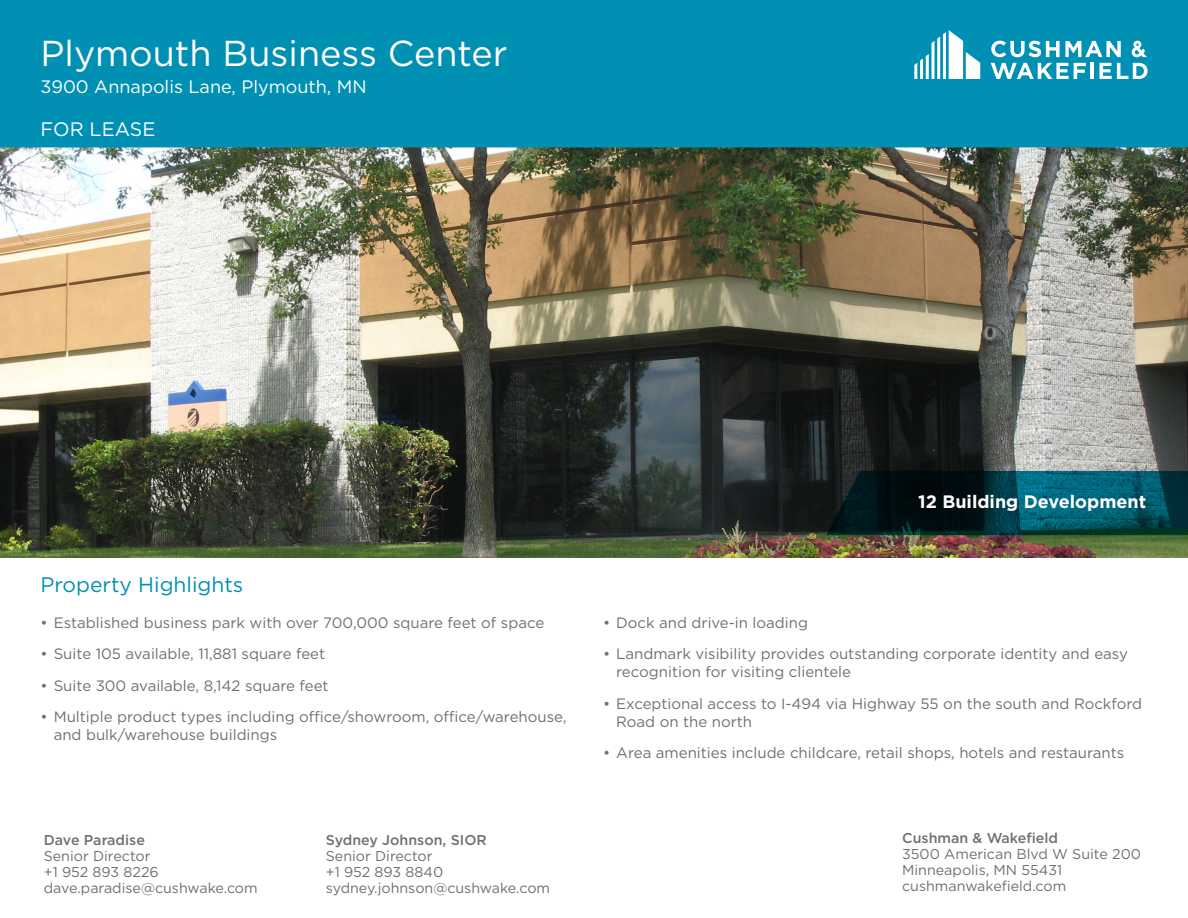
<style>
.page{position:relative;width:1188px;height:918px;background:#fff}
.page>*{position:absolute;margin:0;border:0;box-sizing:border-box;transform-origin:0 0}
.t1{font:42px "Gotham";color:#fff}
.t2{font:36px "Gotham";color:#fff}
.t3{font:21px "Gotham";color:#0090b3}
.t4{font:19.5px "Gotham";color:#fff}
.t5{font:18px "Gotham";color:#fff}
.t6{font:700 18px "Gotham";color:#fff}
.t7{font:15px/18px "Gotham";color:#6e7171}
.t8{font:14.25px/15.8px "Gotham";color:#6e7171}
.t9{font:500 14.25px "Gotham";color:#6e7171}
</style>
<div class="page">
<img style="left:0;top:147px;width:1188px;height:410px">
<div style="left:0;top:0;width:1188px;height:147px;background:#0090b3"></div>
<svg style="left:914px;top:30px;width:66px;height:49px"></svg>
<hr style="left:1091px;top:63px;width:3px;height:16px;background:#fff">
<svg style="left:1099px;top:63px;width:49px;height:16px"></svg>
<svg style="left:991px;top:41px;width:130px;height:16px"></svg>
<svg style="left:991px;top:63px;width:95px;height:16px"></svg>
<svg style="left:1131px;top:41px;width:16px;height:16px"></svg>
<svg style="left:826px;top:471px;width:362px;height:64px;background:#01363f"></svg>
<h2 class="t2" style="left:40px;top:31px;width:468px">Plymouth Business Center</h2>
<p class="t5" style="left:40px;top:75px;width:328px">3900 Annapolis Lane, Plymouth, MN</p>
<h3 class="t4" style="left:41px;top:117px;width:116px">FOR LEASE</h3>
<h1 class="t1" style="left:40px;top:35px;width:454px">FOR SALE OR LEASE</h1>
<h3 class="t3" style="left:40px;top:571px;width:204px">Property Highlights</h3>
<p class="t7" style="left:40px;top:613px;width:505px">• Established business park with over 700,000 square feet of space</p>
<p class="t7" style="left:40px;top:645px;width:286px">• Suite 105 available, 11,881 square feet</p>
<p class="t7" style="left:40px;top:676px;width:290px">• Suite 300 available, 8,142 square feet</p>
<p class="t7" style="left:54px;top:708px;width:514px;text-indent:-13px">• Multiple product types including office/showroom, office/warehouse, and bulk/warehouse buildings</p>
<p class="t9" style="left:44px;top:831px;width:103px">Dave Paradise</p>
<p class="t8" style="left:44px;top:848px;width:215px">Senior Director<br>+1 952 893 8226 dave.paradise@cushwake.com</p>
<p class="t9" style="left:326px;top:831px;width:162px">Sydney Johnson, SIOR</p>
<p class="t8" style="left:326px;top:848px;width:226px">Senior Director<br>+1 952 893 8840 sydney.johnson@cushwake.com</p>
<p class="t6" style="left:918px;top:490px;width:229px">12 Building Development</p>
<p class="t7" style="left:603px;top:613px;width:207px">• Dock and drive-in loading</p>
<p class="t7" style="left:616px;top:645px;width:513px;text-indent:-13px">• Landmark visibility provides outstanding corporate identity and easy recognition for visiting clientele</p>
<p class="t7" style="left:616px;top:694px;width:528px;text-indent:-13px">• Exceptional access to I-494 via Highway 55 on the south and Rockford<br>Road on the north</p>
<p class="t7" style="left:603px;top:744px;width:523px">• Area amenities include childcare, retail shops, hotels and restaurants</p>
<p class="t9" style="left:902px;top:829px;width:158px">Cushman &amp; Wakefield</p>
<p class="t8" style="left:902px;top:846px;width:240px">3500 American Blvd W Suite 200<br>Minneapolis, MN 55431 cushmanwakefield.com</p>
</div>
